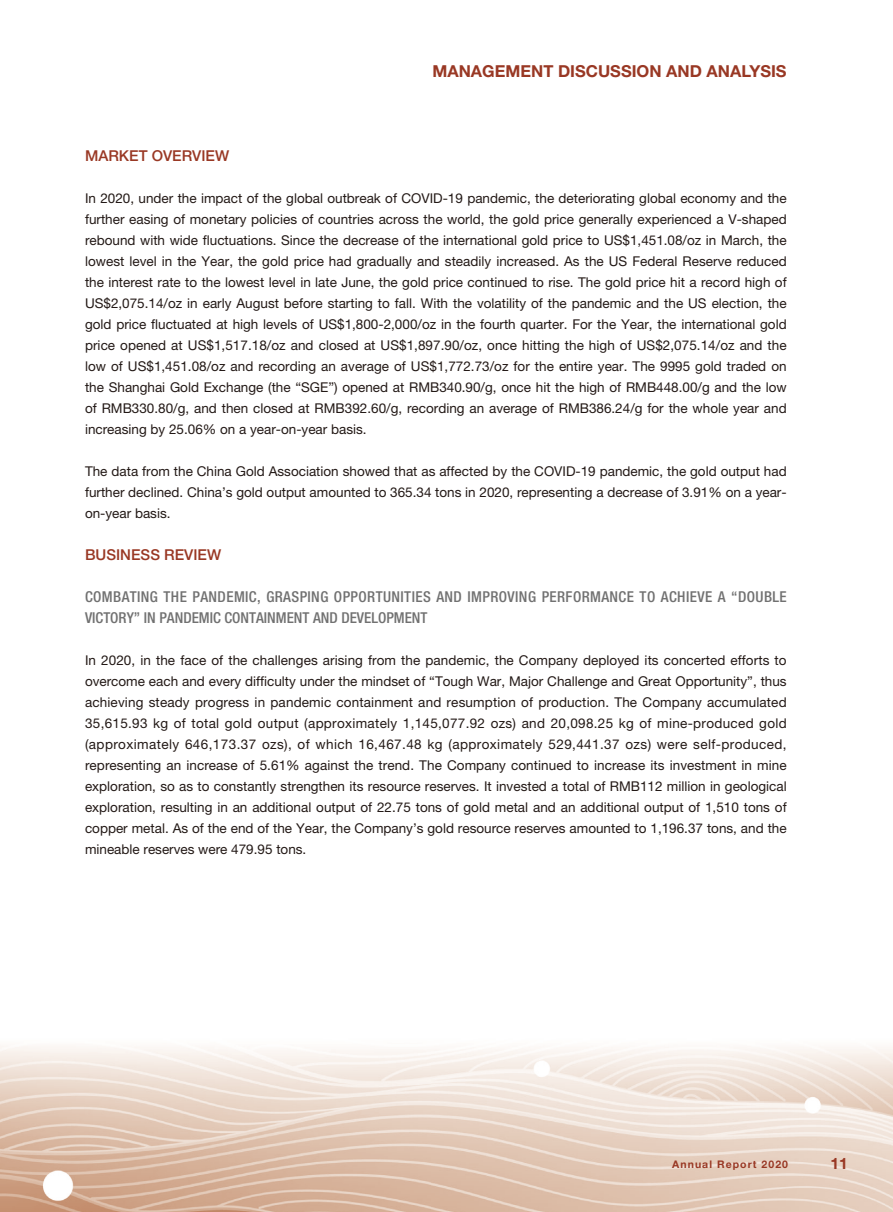
<style>
.page{position:relative;width:893px;height:1212px;background:#fff}
.page>*{position:absolute;margin:0;border:0;box-sizing:border-box;transform-origin:0 0}
.t1{font:700 16.5px "Helvetica Neue LT Std";color:#993824}
.t2{font:700 15.75px "Helvetica Neue LT Std";color:#993824}
.t3{font:500 condensed 15px/21px "Helvetica Neue LT Std";letter-spacing:.025em;color:#717171}
.t4{font:500 15px "Helvetica Neue LT Std";color:#993824}
.t5{font:13.5px/21px "Helvetica Neue LT Std";color:#231916;text-align:justify}
.t6{font:700 10.5px "Helvetica Neue LT Std";letter-spacing:.1em;color:#993824}
</style>
<div class="page">
<img style="left:0;top:1045px;width:893px;height:167px">
<p class="t1" style="left:432px;top:66px;width:356px">MANAGEMENT DISCUSSION AND ANALYSIS</p>
<p class="t4" style="left:85px;top:151px;width:146px">MARKET OVERVIEW</p>
<p class="t5" style="left:85px;top:190px;width:703px">In 2020, under the impact of the global outbreak of COVID-19 pandemic, the deteriorating global economy and the further easing of monetary policies of countries across the world, the gold price generally experienced a V-shaped rebound with wide fluctuations. Since the decrease of the international gold price to US$1,451.08/oz in March, the lowest level in the Year, the gold price had gradually and steadily increased. As the US Federal Reserve reduced the interest rate to the lowest level in late June, the gold price continued to rise. The gold price hit a record high of US$2,075.14/oz in early August before starting to fall. With the volatility of the pandemic and the US election, the gold price fluctuated at high levels of US$1,800-2,000/oz in the fourth quarter. For the Year, the international gold price opened at US$1,517.18/oz and closed at US$1,897.90/oz, once hitting the high of US$2,075.14/oz and the low of US$1,451.08/oz and recording an average of US$1,772.73/oz for the entire year. The 9995 gold traded on the Shanghai Gold Exchange (the “SGE”) opened at RMB340.90/g, once hit the high of RMB448.00/g and the low of RMB330.80/g, and then closed at RMB392.60/g, recording an average of RMB386.24/g for the whole year and increasing by 25.06% on a year-on-year basis.</p>
<p class="t5" style="left:85px;top:463px;width:703px">The data from the China Gold Association showed that as affected by the COVID-19 pandemic, the gold output had further declined. China’s gold output amounted to 365.34 tons in 2020, representing a decrease of 3.91% on a year&shy;on-year basis.</p>
<p class="t4" style="left:85px;top:550px;width:138px">BUSINESS REVIEW</p>
<p class="t3" style="left:85px;top:588px;width:703px">COMBATING THE PANDEMIC, GRASPING OPPORTUNITIES AND IMPROVING PERFORMANCE TO ACHIEVE A “DOUBLE<br>VICTORY” IN PANDEMIC CONTAINMENT AND DEVELOPMENT</p>
<p class="t5" style="left:85px;top:652px;width:703px">In 2020, in the face of the challenges arising from the pandemic, the Company deployed its concerted efforts to overcome each and every difficulty under the mindset of “Tough War, Major Challenge and Great Opportunity”, thus achieving steady progress in pandemic containment and resumption of production. The Company accumulated 35,615.93 kg of total gold output (approximately 1,145,077.92 ozs) and 20,098.25 kg of mine-produced gold (approximately 646,173.37 ozs), of which 16,467.48 kg (approximately 529,441.37 ozs) were self-produced, representing an increase of 5.61% against the trend. The Company continued to increase its investment in mine exploration, so as to constantly strengthen its resource reserves. It invested a total of RMB112 million in geological exploration, resulting in an additional output of 22.75 tons of gold metal and an additional output of 1,510 tons of copper metal. As of the end of the Year, the Company’s gold resource reserves amounted to 1,196.37 tons, and the mineable reserves were 479.95 tons.</p>
<p class="t6" style="left:672px;top:1160px;width:117px">Annual Report 2020</p>
<p class="t2" style="left:830px;top:1157px;width:19px">11</p>
</div>
